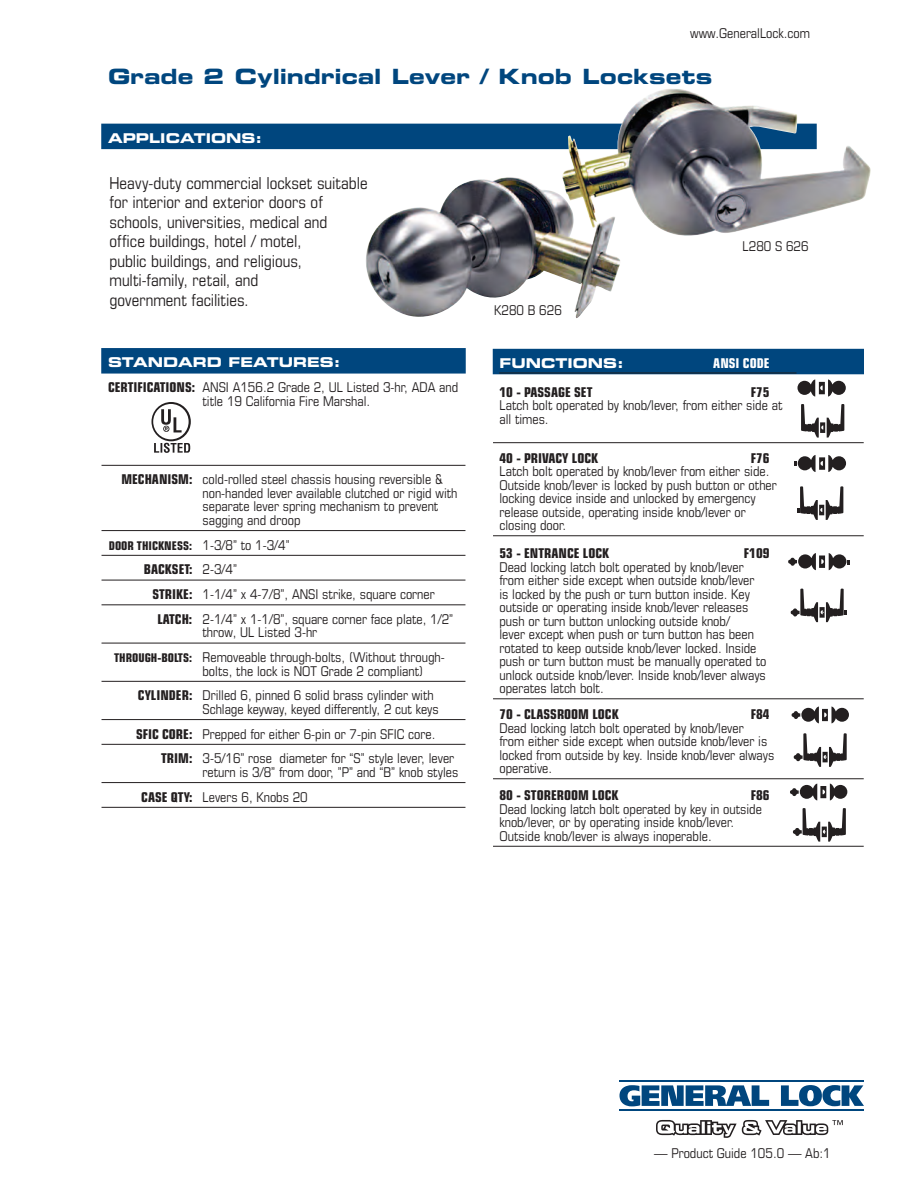
<style>
.page{position:relative;width:918px;height:1188px;background:#fff}
.page>*{position:absolute;margin:0;border:0;box-sizing:border-box;transform-origin:0 0}
.Blue-Title-content{font:21px "Eurostile Bold Extended Two";color:#00467e}
.t1{font:condensed 16.5px/19.5px "Eurostile";color:#231f20}
.General_Specs{font:condensed 13.5px/13.5px "Eurostile";color:#231f20}
.General_Specs-2{font:700 condensed 13.5px "Eurostile";color:#231f20}
.Body_Bold{font:13.5px "Eurostile Bold Extended Two";color:#fff}
.part{font:condensed 13.5px "Eurostile";color:#231f20}
.Body_Bold-2{font:700 condensed 13.5px "Eurostile";color:#fff}
.General_Specs-3{font:700 condensed 12px "Eurostile";color:#231f20}
.s1{font-weight:700}
.s2{font-weight:400;font-size:13.5px}
.s3{font-weight:400}
.s4{font-weight:700;font-size:12px}
</style>
<div class="page">
<svg style="left:656px;top:1120px;width:187px;height:18px"></svg>
<hr style="left:620px;top:1080px;width:244px;height:2px;background:#00467e">
<hr style="left:620px;top:1109px;width:244px;height:2px;background:#00467e">
<svg style="left:620px;top:1085px;width:149px;height:21px"></svg>
<svg style="left:781px;top:1085px;width:83px;height:21px"></svg>
<div style="left:101px;top:124px;width:716px;height:25px;background:#00467e"></div>
<img style="left:561px;top:89px;width:310px;height:147px">
<svg style="left:152px;top:402px;width:39px;height:51px"></svg>
<img style="left:366px;top:177px;width:255px;height:141px">
<div style="left:101px;top:348px;width:365px;height:26px;background:#00467e"></div>
<hr style="left:102px;top:465px;width:363px;height:1px;background:#231f20">
<hr style="left:102px;top:530px;width:363px;height:1px;background:#231f20">
<hr style="left:102px;top:555px;width:363px;height:1px;background:#231f20">
<hr style="left:102px;top:580px;width:363px;height:1px;background:#231f20">
<hr style="left:102px;top:605px;width:363px;height:1px;background:#231f20">
<hr style="left:102px;top:643px;width:363px;height:1px;background:#231f20">
<hr style="left:102px;top:681px;width:363px;height:1px;background:#231f20">
<hr style="left:102px;top:719px;width:363px;height:1px;background:#231f20">
<hr style="left:102px;top:744px;width:363px;height:1px;background:#231f20">
<hr style="left:102px;top:782px;width:363px;height:1px;background:#231f20">
<hr style="left:102px;top:807px;width:363px;height:1px;background:#231f20">
<div style="left:493px;top:349px;width:371px;height:25px;background:#00467e"></div>
<hr style="left:493px;top:442px;width:371px;height:1px;background:#231f20">
<hr style="left:493px;top:536px;width:371px;height:1px;background:#231f20">
<hr style="left:493px;top:699px;width:371px;height:1px;background:#231f20">
<hr style="left:493px;top:779px;width:371px;height:1px;background:#231f20">
<hr style="left:493px;top:846px;width:371px;height:1px;background:#231f20">
<hr style="left:499px;top:373px;width:298px;height:1px;background:#231f20">
<svg style="left:801px;top:404px;width:43px;height:34px"></svg>
<svg style="left:797px;top:379px;width:49px;height:18px"></svg>
<svg style="left:795px;top:455px;width:51px;height:17px"></svg>
<svg style="left:797px;top:486px;width:46px;height:34px"></svg>
<svg style="left:792px;top:706px;width:57px;height:17px"></svg>
<svg style="left:794px;top:733px;width:53px;height:34px"></svg>
<svg style="left:790px;top:784px;width:57px;height:16px"></svg>
<svg style="left:793px;top:808px;width:53px;height:34px"></svg>
<svg style="left:788px;top:553px;width:62px;height:17px"></svg>
<svg style="left:791px;top:589px;width:56px;height:33px"></svg>
<p class="General_Specs" style="left:690px;top:26px;width:121px">www.GeneralLock.com</p>
<p class="Blue-Title-content" style="left:108px;top:61px;width:606px">Grade 2 Cylindrical Lever / Knob Locksets</p>
<p class="Body_Bold" style="left:108px;top:129px;width:156px">APPLICATIONS:</p>
<p class="t1" style="left:110px;top:173px;width:260px">Heavy-duty commercial lockset suitable for interior and exterior doors of schools, universities, medical and<br>office buildings, hotel / motel,<br>public buildings, and religious, multi-family, retail, and<br>government facilities.</p>
<p class="Body_Bold" style="left:108px;top:353px;width:234px">STANDARD FEATURES:</p>
<p class="General_Specs" style="left:108px;top:380px;width:352px;text-align:center"><span class="s1">CERTIFICATIONS:</span> ANSI A156.2 Grade 2, UL Listed 3-hr, ADA and title 19 California Fire Marshal.</p>
<p class="General_Specs" style="left:202px;top:473px;width:257px;text-indent:-81px"><span class="s1">MECHANISM:</span> cold-rolled steel chassis housing reversible &amp; non-handed lever available clutched or rigid with separate lever spring mechanism to prevent sagging and droop</p>
<p class="General_Specs-3" style="left:109px;top:538px;width:182px">DOOR THICKNESS: <span class="s2">1-3/8” to 1-3/4”</span></p>
<p class="General_Specs-2" style="left:144px;top:561px;width:95px">BACKSET: <span class="s3">2-3/4”</span></p>
<p class="General_Specs" style="left:152px;top:587px;width:284px"><span class="s1">STRIKE:</span> 1-1/4” x 4-7/8”, ANSI strike, square corner</p>
<p class="General_Specs" style="left:202px;top:612px;width:252px;text-indent:-45px"><span class="s1">LATCH:</span> 2-1/4” x 1-1/8”, square corner face plate, 1/2” throw, UL Listed 3-hr</p>
<p class="General_Specs" style="left:202px;top:650px;width:244px;text-indent:-88px"><span class="s4">THROUGH-BOLTS:</span> Removeable through-bolts, (Without through&shy;bolts, the lock is NOT Grade 2 compliant)</p>
<p class="General_Specs" style="left:202px;top:689px;width:238px;text-indent:-65px"><span class="s1">CYLINDER:</span> Drilled 6, pinned 6 solid brass cylinder with<br>Schlage keyway, keyed differently, 2 cut keys</p>
<p class="General_Specs" style="left:136px;top:727px;width:301px"><span class="s1">SFIC CORE:</span> Prepped for either 6-pin or 7-pin SFIC core.</p>
<p class="General_Specs" style="left:161px;top:752px;width:299px;text-align:right"><span class="s1">TRIM:</span> 3-5/16” rose diameter for “S” style lever, lever return is 3/8” from door, ”P” and “B” knob styles</p>
<p class="General_Specs" style="left:141px;top:790px;width:168px"><span class="s1">CASE QTY:</span> Levers 6, Knobs 20</p>
<p class="part" style="left:494px;top:302px;width:69px">K280 B 626</p>
<p class="part" style="left:743px;top:238px;width:68px">L280 S 626</p>
<p class="Body_Bold" style="left:500px;top:354px;width:126px">FUNCTIONS:</p>
<p class="Body_Bold-2" style="left:713px;top:355px;width:58px">ANSI CODE</p>
<p class="General_Specs-2" style="left:500px;top:384px;width:94px">10 - PASSAGE SET</p>
<p class="General_Specs" style="left:500px;top:385px;width:285px;text-indent:251px"><span class="s1">F75<br></span>Latch bolt operated by knob/lever, from either side at all times.</p>
<p class="General_Specs-2" style="left:500px;top:450px;width:100px">40 - PRIVACY LOCK</p>
<p class="General_Specs" style="left:500px;top:451px;width:279px;text-indent:251px"><span class="s1">F76<br></span>Latch bolt operated by knob/lever from either side.<br>Outside knob/lever is locked by push button or other locking device inside and unlocked by emergency release outside, operating inside knob/lever or closing door.</p>
<p class="General_Specs-2" style="left:500px;top:545px;width:111px">53 - ENTRANCE LOCK</p>
<p class="General_Specs-2" style="left:744px;top:545px;width:27px">F109</p>
<p class="General_Specs" style="left:500px;top:560px;width:269px">Dead locking latch bolt operated by knob/lever from either side except when outside knob/lever is locked by the push or turn button inside. Key outside or operating inside knob/lever releases push or turn button unlocking outside knob/<br>lever except when push or turn button has been rotated to keep outside knob/lever locked. Inside push or turn button must be manually operated to unlock outside knob/lever. Inside knob/lever always operates latch bolt.</p>
<p class="General_Specs-2" style="left:500px;top:706px;width:121px">70 - CLASSROOM LOCK</p>
<p class="General_Specs-2" style="left:751px;top:706px;width:20px">F84</p>
<p class="General_Specs" style="left:500px;top:721px;width:276px">Dead locking latch bolt operated by knob/lever<br>from either side except when outside knob/lever is locked from outside by key. Inside knob/lever always operative.</p>
<p class="General_Specs-2" style="left:500px;top:787px;width:120px">80 - STOREROOM LOCK</p>
<p class="General_Specs" style="left:500px;top:788px;width:271px;text-indent:251px"><span class="s1">F86<br></span>Dead locking latch bolt operated by key in outside knob/lever, or by operating inside knob/lever.<br>Outside knob/lever is always inoperable.</p>
<p class="General_Specs" style="left:654px;top:1146px;width:178px">— Product Guide 105.0 — Ab:1</p>
</div>
